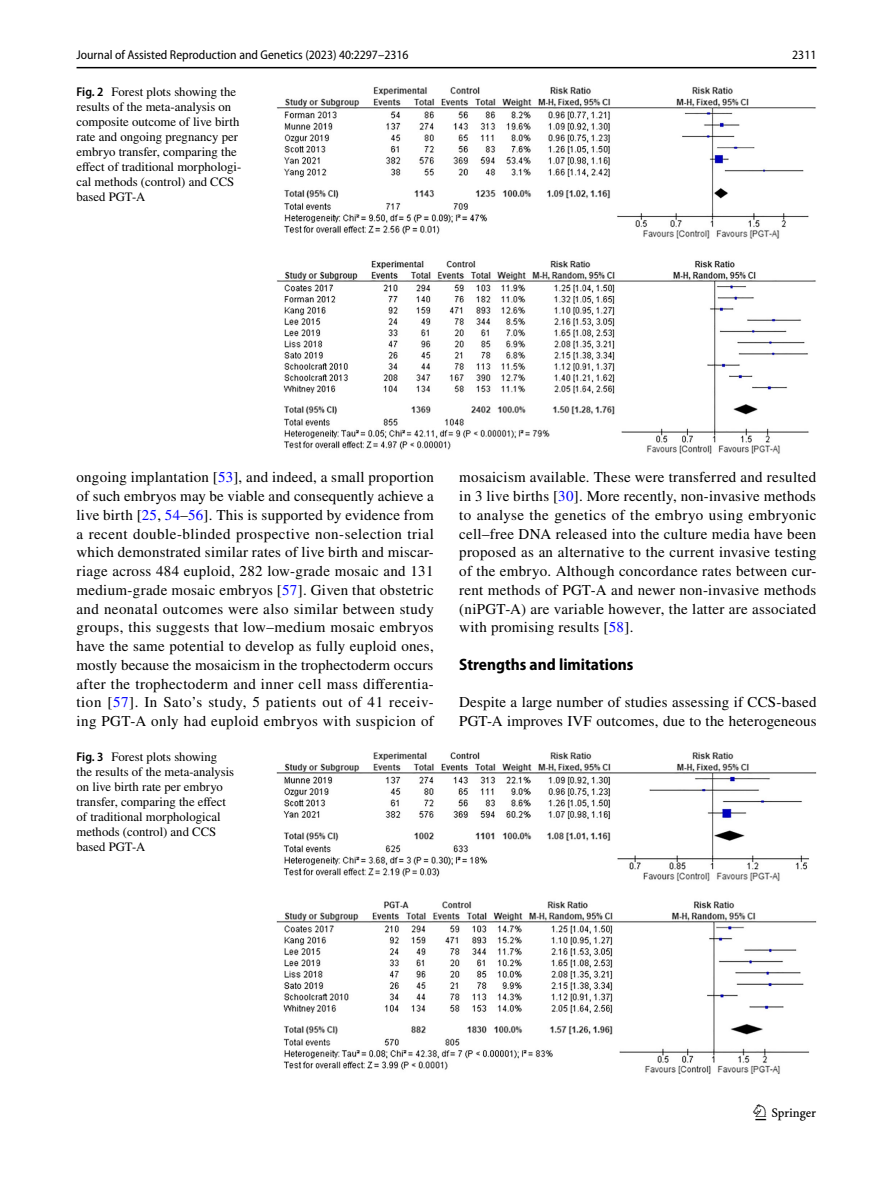
<style>
.page{position:relative;width:893px;height:1187px;background:#fff}
.page>*{position:absolute;margin:0;border:0;box-sizing:border-box;transform-origin:0 0}
.t1{font:22.5px "Springnew Regular 3";color:#000}
.t2{font:700 semi-condensed 16.5px "Myriad Pro";color:#000}
.t3{font:15px/18.8px "STIX";letter-spacing:.015em;color:#000;text-align:justify}
.t4{font:12.75px/15px "STIX";color:#000}
.t5{font:semi-condensed 12.75px "Myriad Pro";color:#000}
.s1{font-family:"Myriad Pro";font-weight:600;font-stretch:semi-condensed}
.s2{color:#00f}
</style>
<div class="page">
<hr style="left:77px;top:67px;width:739px;height:1px;background:#000">
<img style="left:276px;top:87px;width:540px;height:367px">
<img style="left:276px;top:752px;width:540px;height:321px">
<p class="t5" style="left:77px;top:48px;width:334px">Journal of Assisted Reproduction and Genetics (2023) 40:2297–2316</p>
<p class="t5" style="left:792px;top:48px;width:26px">2311</p>
<p class="t4" style="left:77px;top:85px;width:166px"><span class="s1">Fig. 2</span> Forest plots showing the results of the meta-analysis on composite outcome of live birth rate and ongoing pregnancy per embryo transfer, comparing the effect of traditional morphologi&shy;cal methods (control) and CCS based PGT-A</p>
<p class="t3" style="left:77px;top:469px;width:359px">ongoing implantation [<span class="s2">53</span>], and indeed, a small proportion of such embryos may be viable and consequently achieve a live birth [<span class="s2">25</span>, <span class="s2">54</span>–<span class="s2">56</span>]. This is supported by evidence from a recent double-blinded prospective non-selection trial which demonstrated similar rates of live birth and miscar&shy;riage across 484 euploid, 282 low-grade mosaic and 131 medium-grade mosaic embryos [<span class="s2">57</span>]. Given that obstetric and neonatal outcomes were also similar between study groups, this suggests that low–medium mosaic embryos have the same potential to develop as fully euploid ones, mostly because the mosaicism in the trophectoderm occurs after the trophectoderm and inner cell mass differentia&shy;tion [<span class="s2">57</span>]. In Sato’s study, 5 patients out of 41 receiv&shy;ing PGT-A only had euploid embryos with suspicion of</p>
<p class="t3" style="left:459px;top:469px;width:359px">mosaicism available. These were transferred and resulted in 3 live births [<span class="s2">30</span>]. More recently, non-invasive methods to analyse the genetics of the embryo using embryonic cell–free DNA released into the culture media have been proposed as an alternative to the current invasive testing of the embryo. Although concordance rates between cur&shy;rent methods of PGT-A and newer non-invasive methods (niPGT-A) are variable however, the latter are associated with promising results [<span class="s2">58</span>].</p>
<p class="t2" style="left:459px;top:655px;width:176px">Strengths and limitations</p>
<p class="t3" style="left:459px;top:694px;width:359px">Despite a large number of studies assessing if CCS-based<br>PGT-A improves IVF outcomes, due to the heterogeneous</p>
<p class="t4" style="left:77px;top:750px;width:159px"><span class="s1">Fig. 3</span> Forest plots showing the results of the meta-analysis on live birth rate per embryo transfer, comparing the effect of traditional morphological methods (control) and CCS based PGT-A</p>
<h1 class="t1" style="left:755px;top:1104px;width:62px">1 3</h1>
</div>
